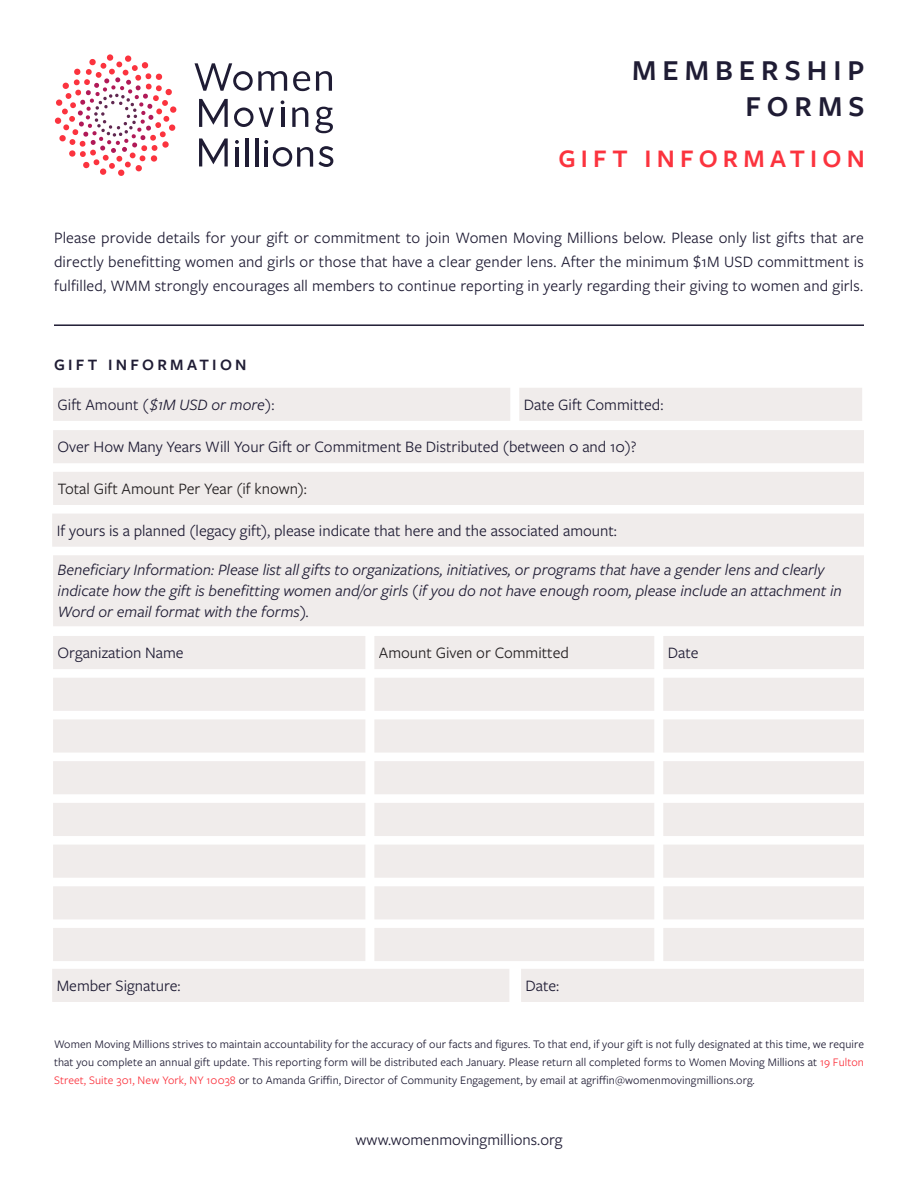
<style>
.page{position:relative;width:918px;height:1188px;background:#fff}
.page>*{position:absolute;margin:0;border:0;box-sizing:border-box;transform-origin:0 0}
.t1{font:600 30px/36px "Freight Sans Pro";letter-spacing:.2em;color:#1f1c34;text-align:right}
.t2{font:600 26.25px "Freight Sans Pro";letter-spacing:.2em;color:#fb333e}
.t3{font:16.5px/24px "Freight Sans Pro";color:#1f1c34;text-align:justify}
.t4{font:italic 16.5px/21px "Freight Sans Pro";color:#1f1c34}
.t5{font:16.5px "Freight Sans Pro";color:#231f20}
.t6{font:600 16.5px "Freight Sans Pro";letter-spacing:.2em;color:#1f1c34}
.t7{font:12px/18px "Freight Sans Pro";letter-spacing:.01em;color:#1f1c34;text-align:justify}
.s1{font-style:normal}
.s2{color:#fb333e}
</style>
<div class="page">
<hr style="left:54px;top:324px;width:810px;height:2px;background:#1f1c34">
<svg style="left:52px;top:388px;width:812px;height:159px"></svg>
<div style="left:53px;top:555px;width:811px;height:71px;background:#f0eceb"></div>
<svg style="left:52px;top:636px;width:812px;height:366px"></svg>
<svg style="left:235px;top:140px;width:4px;height:4px"></svg>
<svg style="left:316px;top:71px;width:16px;height:20px"></svg>
<svg style="left:293px;top:71px;width:17px;height:20px"></svg>
<svg style="left:195px;top:63px;width:92px;height:28px"></svg>
<svg style="left:292px;top:107px;width:16px;height:20px"></svg>
<svg style="left:199px;top:99px;width:29px;height:28px"></svg>
<hr style="left:281px;top:108px;width:3px;height:19px;background:#1f1c34">
<svg style="left:281px;top:100px;width:3px;height:4px"></svg>
<svg style="left:315px;top:107px;width:18px;height:26px"></svg>
<svg style="left:234px;top:108px;width:40px;height:19px"></svg>
<hr style="left:245px;top:138px;width:3px;height:28px;background:#1f1c34">
<hr style="left:255px;top:138px;width:3px;height:28px;background:#1f1c34">
<svg style="left:199px;top:138px;width:29px;height:28px"></svg>
<svg style="left:319px;top:146px;width:14px;height:21px"></svg>
<hr style="left:235px;top:147px;width:4px;height:19px;background:#1f1c34">
<svg style="left:264px;top:140px;width:49px;height:27px"></svg>
<svg style="left:55px;top:54px;width:121px;height:122px"></svg>
<p class="t1" style="left:632px;top:51px;width:234px">MEMBERSHIP<br>FORMS</p>
<p class="t2" style="left:558px;top:141px;width:308px">GIFT INFORMATION</p>
<p class="t3" style="left:54px;top:225px;width:811px">Please provide details for your gift or commitment to join Women Moving Millions below. Please only list gifts that are directly benefitting women and girls or those that have a clear gender lens. After the minimum $1M USD committment is fulfilled, WMM strongly encourages all members to continue reporting in yearly regarding their giving to women and girls.</p>
<p class="t6" style="left:54px;top:354px;width:194px">GIFT INFORMATION</p>
<p class="t4" style="left:58px;top:393px;width:218px"><span class="s1">Gift Amount</span> ($1M USD or more)<span class="s1">:</span></p>
<p class="t3" style="left:524px;top:392px;width:141px">Date Gift Committed:</p>
<p class="t3" style="left:58px;top:434px;width:581px">Over How Many Years Will Your Gift or Commitment Be Distributed (between 0 and 10)?</p>
<p class="t5" style="left:58px;top:478px;width:251px">Total Gift Amount Per Year (if known):</p>
<p class="t3" style="left:57px;top:518px;width:562px">If yours is a planned (legacy gift), please indicate that here and the associated amount:</p>
<p class="t4" style="left:58px;top:559px;width:786px">Beneficiary Information: Please list all gifts to organizations, initiatives, or programs that have a gender lens and clearly indicate how the gift is benefitting women and/or girls (if you do not have enough room, please include an attachment in<br>Word or email format with the forms).</p>
<p class="t3" style="left:58px;top:640px;width:128px">Organization Name</p>
<p class="t5" style="left:379px;top:642px;width:192px">Amount Given or Committed</p>
<p class="t3" style="left:668px;top:640px;width:32px">Date</p>
<p class="t3" style="left:57px;top:973px;width:126px">Member Signature:</p>
<p class="t3" style="left:526px;top:973px;width:35px">Date:</p>
<p class="t7" style="left:54px;top:1034px;width:812px">Women Moving Millions strives to maintain accountability for the accuracy of our facts and figures. To that end, if your gift is not fully designated at this time, we require that you complete an annual gift update. This reporting form will be distributed each January. Please return all completed forms to Women Moving Millions at <span class="s2">19 Fulton Street, Suite 301, New York, NY 10038</span> or to Amanda Griffin, Director of Community Engagement, by email at agriffin@womenmovingmillions.org.</p>
<p class="t3" style="left:355px;top:1127px;width:209px">www.womenmovingmillions.org</p>
</div>
